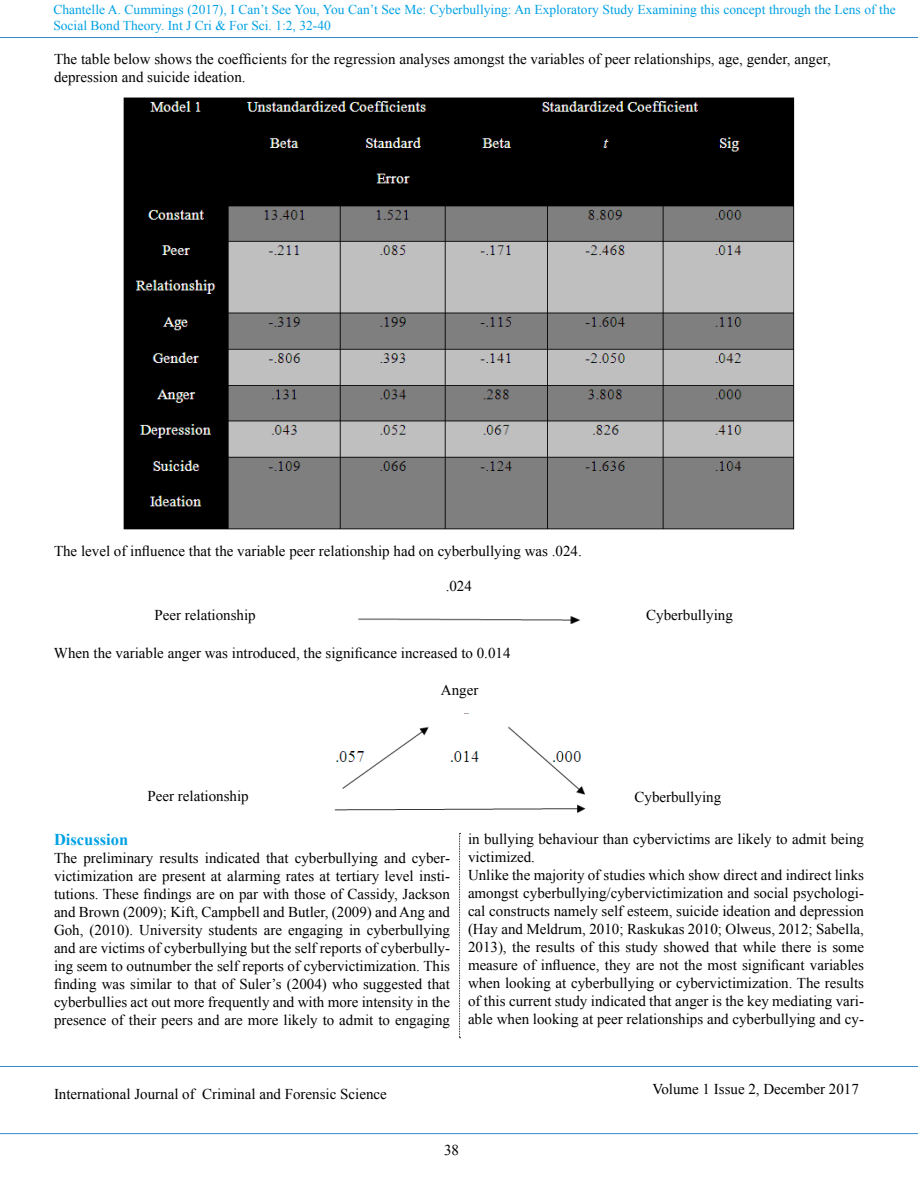
<style>
.page{position:relative;width:918px;height:1188px;background:#fff}
.page>*{position:absolute;margin:0;border:0;box-sizing:border-box;transform-origin:0 0}
.t1{font:700 16.5px "Times New Roman";color:#00a1e4}
.t2{font:15px/18px "Times New Roman";color:#000}
.t3{font:13.5px/16.2px "Times New Roman";color:#00a1e4}
</style>
<div class="page">
<hr style="left:0;top:37px;width:918px;height:1px;background:#378bca">
<hr style="left:0;top:1066px;width:918px;height:1px;background:#378bca">
<hr style="left:0;top:1133px;width:918px;height:1px;background:#378bca">
<img style="left:123px;top:97px;width:672px;height:433px">
<img style="left:358px;top:616px;width:223px;height:8px">
<img style="left:334px;top:713px;width:252px;height:100px">
<svg style="left:459px;top:833px;width:2px;height:205px"></svg>
<p class="t3" style="left:53px;top:1px;width:844px">Chantelle A. Cummings (2017), I Can’t See You, You Can’t See Me: Cyberbullying: An Exploratory Study Examining this concept through the Lens of the<br>Social Bond Theory. Int J Cri &amp; For Sci. 1:2, 32-40</p>
<p class="t2" style="left:54px;top:50px;width:778px">The table below shows the coefficients for the regression analyses amongst the variables of peer relationships, age, gender, anger, depression and suicide ideation.</p>
<p class="t2" style="left:54px;top:542px;width:529px">The level of influence that the variable peer relationship had on cyberbullying was .024.</p>
<p class="t2" style="left:154px;top:606px;width:103px">Peer relationship</p>
<p class="t2" style="left:446px;top:577px;width:28px">.024</p>
<p class="t2" style="left:54px;top:643px;width:458px">When the variable anger was introduced, the significance increased to 0.014</p>
<p class="t2" style="left:148px;top:787px;width:103px">Peer relationship</p>
<p class="t2" style="left:441px;top:681px;width:39px">Anger</p>
<p class="t2" style="left:646px;top:606px;width:88px">Cyberbullying</p>
<p class="t2" style="left:634px;top:787px;width:88px">Cyberbullying</p>
<p class="t1" style="left:54px;top:828px;width:76px">Discussion</p>
<p class="t2" style="left:54px;top:848px;width:398px;text-align:justify">The preliminary results indicated that cyberbullying and cyber&shy;victimization are present at alarming rates at tertiary level insti&shy;tutions. These findings are on par with those of Cassidy, Jackson and Brown (2009); Kift, Campbell and Butler, (2009) and Ang and Goh, (2010). University students are engaging in cyberbullying and are victims of cyberbullying but the self reports of cyberbully&shy;ing seem to outnumber the self reports of cybervictimization. This finding was similar to that of Suler’s (2004) who suggested that cyberbullies act out more frequently and with more intensity in the presence of their peers and are more likely to admit to engaging</p>
<p class="t2" style="left:468px;top:830px;width:398px">in bullying behaviour than cybervictims are likely to admit being victimized.<br>Unlike the majority of studies which show direct and indirect links amongst cyberbullying/cybervictimization and social psychologi&shy;cal constructs namely self esteem, suicide ideation and depression (Hay and Meldrum, 2010; Raskukas 2010; Olweus, 2012; Sabella, 2013), the results of this study showed that while there is some measure of influence, they are not the most significant variables when looking at cyberbullying or cybervictimization. The results of this current study indicated that anger is the key mediating vari&shy;able when looking at peer relationships and cyberbullying and cy-</p>
<p class="t2" style="left:54px;top:1085px;width:334px">International Journal of Criminal and Forensic Science</p>
<p class="t2" style="left:652px;top:1080px;width:208px">Volume 1 Issue 2, December 2017</p>
<p class="t2" style="left:444px;top:1141px;width:16px">38</p>
</div>
